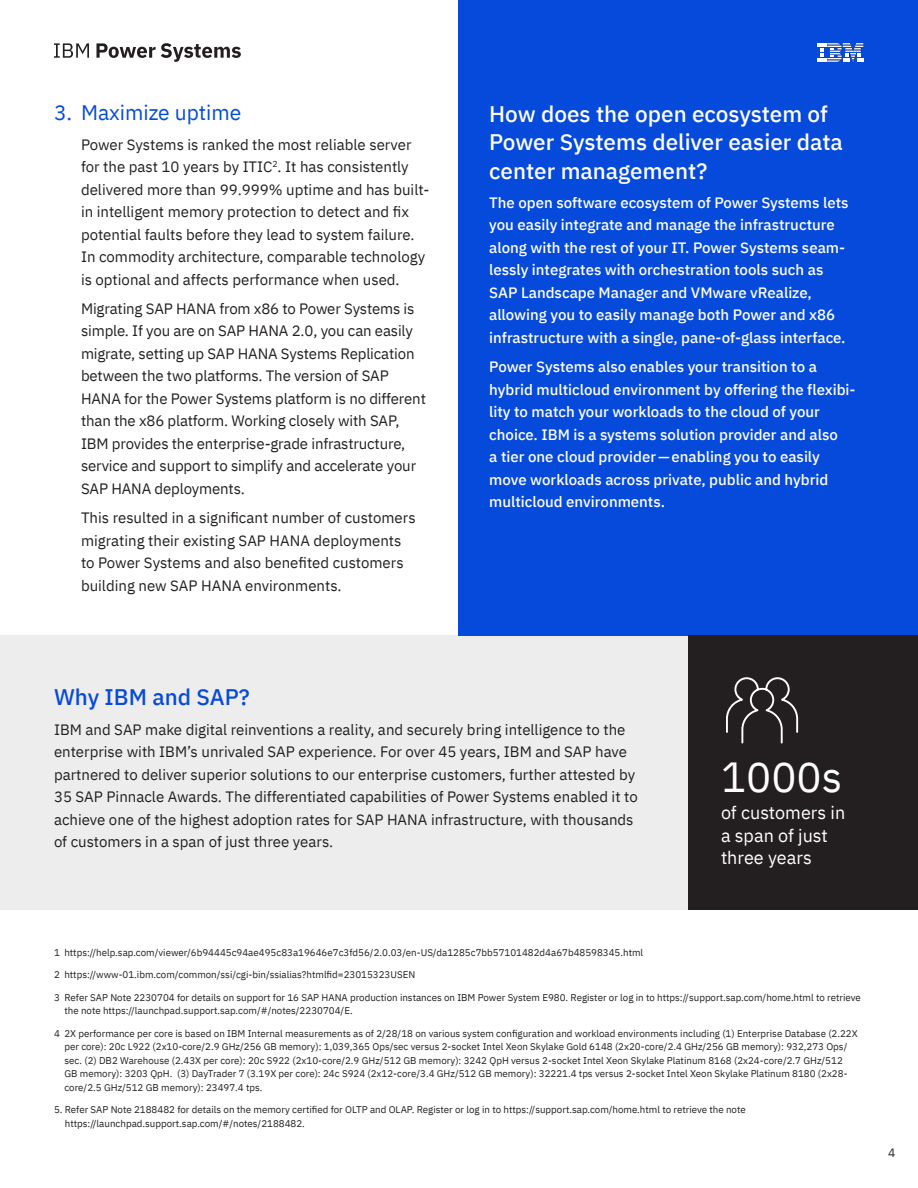
<style>
.page{position:relative;width:918px;height:1188px;background:#fff}
.page>*{position:absolute;margin:0;border:0;box-sizing:border-box;transform-origin:0 0}
.t1{font:42px "IBM Plex Sans";color:#fff}
.t2{font:500 22.5px/28.5px "IBM Plex Sans";color:#fff}
.t3{font:500 22.5px "IBM Plex Sans";color:#054ada}
.OL1{font:21px "IBM Plex Sans";color:#054ada}
.t4{font:18px/22.5px "IBM Plex Sans";color:#fff}
.P_below_OL1{font:15px/22.5px "IBM Plex Sans";color:#231f20}
.t5{font:500 15px/22.5px "IBM Plex Sans";color:#fff}
.t6{font:12px "IBM Plex Sans";color:#231f20}
.Endnotes{font:9.75px/13.5px "IBM Plex Sans";color:#231f20}
</style>
<div class="page">
<div style="left:0;top:635px;width:918px;height:274px;background:#ededed"></div>
<div style="left:459px;top:0;width:459px;height:636px;background:#054ada"></div>
<div style="left:689px;top:635px;width:229px;height:274px;background:#231f20"></div>
<svg style="left:726px;top:677px;width:73px;height:67px"></svg>
<svg style="left:54px;top:43px;width:187px;height:19px"></svg>
<svg style="left:817px;top:43px;width:47px;height:19px"></svg>
<p class="OL1" style="left:54px;top:97px;width:189px">3. Maximize uptime</p>
<p class="P_below_OL1" style="left:81px;top:132px;width:350px">Power Systems is ranked the most reliable server for the past 10 years by ITIC<sup>2</sup>. It has consistently delivered more than 99.999% uptime and has built&shy;in intelligent memory protection to detect and fix potential faults before they lead to system failure.<br>In commodity architecture, comparable technology is optional and affects performance when used.</p>
<p class="P_below_OL1" style="left:81px;top:296px;width:346px">Migrating SAP HANA from x86 to Power Systems is simple. If you are on SAP HANA 2.0, you can easily migrate, setting up SAP HANA Systems Replication between the two platforms. The version of SAP HANA for the Power Systems platform is no different than the x86 platform. Working closely with SAP, IBM provides the enterprise-grade infrastructure, service and support to simplify and accelerate your SAP HANA deployments.</p>
<p class="P_below_OL1" style="left:81px;top:505px;width:336px">This resulted in a significant number of customers migrating their existing SAP HANA deployments to Power Systems and also benefited customers building new SAP HANA environments.</p>
<h2 class="t2" style="left:489px;top:97px;width:355px">How does the open ecosystem of<br>Power Systems deliver easier data center management?</h2>
<p class="t5" style="left:489px;top:190px;width:361px">The open software ecosystem of Power Systems lets you easily integrate and manage the infrastructure along with the rest of your IT. Power Systems seam&shy;lessly integrates with orchestration tools such as SAP Landscape Manager and VMware vRealize, allowing you to easily manage both Power and x86 infrastructure with a single, pane-of-glass interface.</p>
<p class="t5" style="left:489px;top:354px;width:368px">Power Systems also enables your transition to a hybrid multicloud environment by offering the flexibi&shy;lity to match your workloads to the cloud of your choice. IBM is a systems solution provider and also<br>a tier one cloud provider—enabling you to easily move workloads across private, public and hybrid multicloud environments.</p>
<h2 class="t3" style="left:54px;top:680px;width:197px">Why IBM and SAP?</h2>
<p class="P_below_OL1" style="left:54px;top:717px;width:585px">IBM and SAP make digital reinventions a reality, and securely bring intelligence to the enterprise with IBM’s unrivaled SAP experience. For over 45 years, IBM and SAP have partnered to deliver superior solutions to our enterprise customers, further attested by 35 SAP Pinnacle Awards. The differentiated capabilities of Power Systems enabled it to achieve one of the highest adoption rates for SAP HANA infrastructure, with thousands of customers in a span of just three years.</p>
<p class="t1" style="left:721px;top:745px;width:123px">1000s</p>
<p class="t4" style="left:721px;top:800px;width:126px">of customers in a span of just three years</p>
<p class="Endnotes" style="left:54px;top:945px;width:591px">1 https://help.sap.com/viewer/6b94445c94ae495c83a19646e7c3fd56/2.0.03/en-US/da1285c7bb57101482d4a67b48598345.html</p>
<p class="Endnotes" style="left:54px;top:967px;width:363px">2 https://www-01.ibm.com/common/ssi/cgi-bin/ssialias?htmlfid=23015323USEN</p>
<p class="Endnotes" style="left:64px;top:990px;width:798px;text-indent:-10px">3 Refer SAP Note 2230704 for details on support for 16 SAP HANA production instances on IBM Power System E980. Register or log in to https://support.sap.com/home.html to retrieve the note https://launchpad.support.sap.com/#/notes/2230704/E.</p>
<p class="Endnotes" style="left:64px;top:1026px;width:795px;text-indent:-10px">4 2X performance per core is based on IBM Internal measurements as of 2/28/18 on various system configuration and workload environments including (1) Enterprise Database (2.22X per core): 20c L922 (2x10-core/2.9 GHz/256 GB memory): 1,039,365 Ops/sec versus 2-socket Intel Xeon Skylake Gold 6148 (2x20-core/2.4 GHz/256 GB memory): 932,273 Ops/ sec. (2) DB2 Warehouse (2.43X per core): 20c S922 (2x10-core/2.9 GHz/512 GB memory): 3242 QpH versus 2-socket Intel Xeon Skylake Platinum 8168 (2x24-core/2.7 GHz/512<br>GB memory): 3203 QpH. (3) DayTrader 7 (3.19X per core): 24c S924 (2x12-core/3.4 GHz/512 GB memory): 32221.4 tps versus 2-socket Intel Xeon Skylake Platinum 8180 (2x28- core/2.5 GHz/512 GB memory): 23497.4 tps.</p>
<p class="Endnotes" style="left:65px;top:1102px;width:683px;text-indent:-11px">5. Refer SAP Note 2188482 for details on the memory certified for OLTP and OLAP. Register or log in to https://support.sap.com/home.html to retrieve the note https://launchpad.support.sap.com/#/notes/2188482.</p>
<p class="t6" style="left:888px;top:1144px;width:9px">4</p>
</div>
